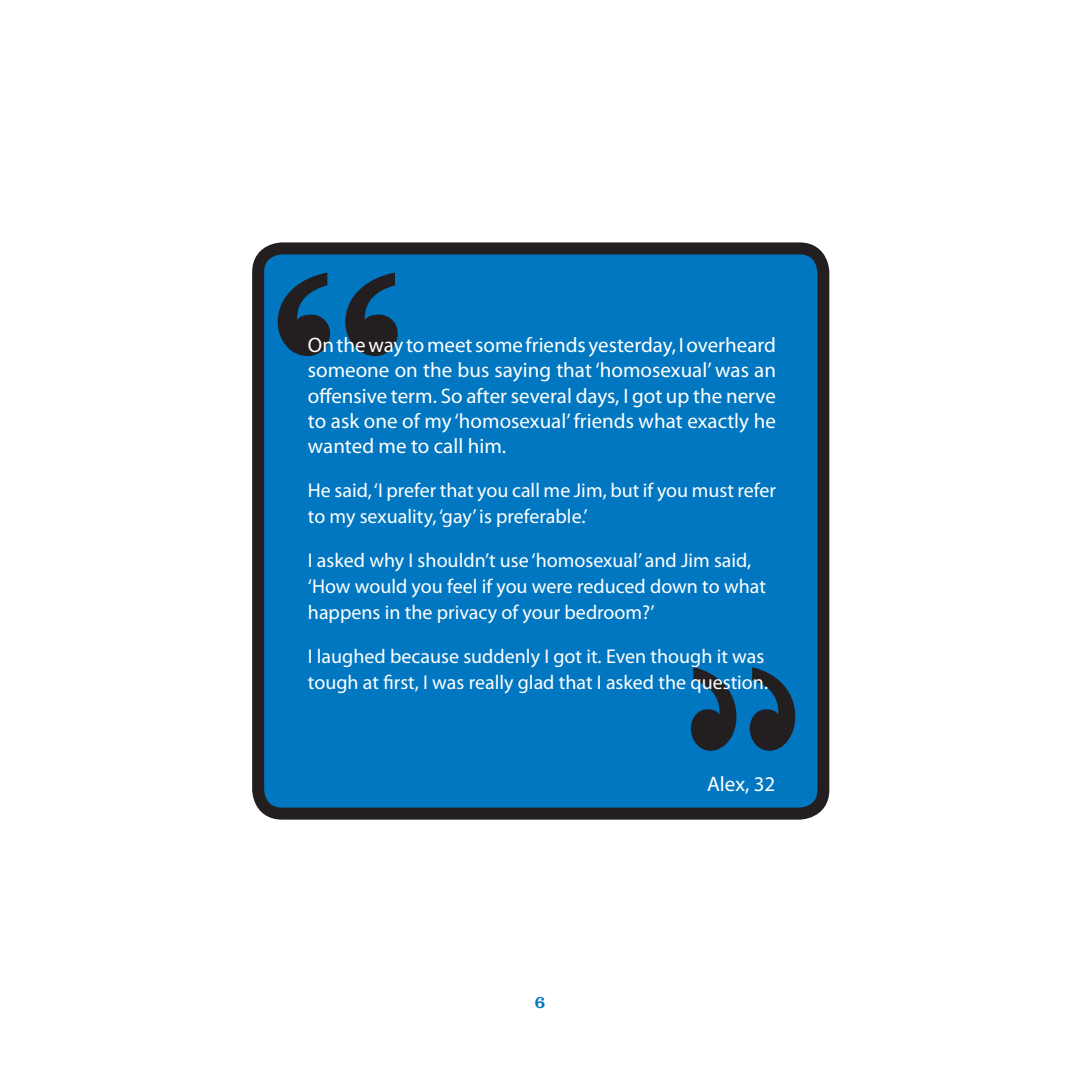
<style>
.page{position:relative;width:1080px;height:1080px;background:#fff}
.page>*{position:absolute;margin:0;border:0;box-sizing:border-box;transform-origin:0 0}
.Pull_Quote_1{font:21px/25.2px "Myriad Pro";color:#fff;text-align:justify}
.Pull_Quote_1-2{font:20px/26px "Myriad Pro";color:#fff}
.t1{font:18px "Clarendon LT Std";color:#0077c0}
</style>
<div class="page">
<div style="left:258px;top:248px;width:565px;height:566px;background:#0077c0;border-radius:24px"></div>
<div style="left:252px;top:242px;width:577px;height:578px;border:12px solid #231f20;border-radius:24px"></div>
<svg style="left:278px;top:273px;width:120px;height:83px"></svg>
<svg style="left:691px;top:667px;width:104px;height:84px"></svg>
<p class="Pull_Quote_1" style="left:308px;top:332px;width:470px">On the way to meet some friends yesterday, I overheard someone on the bus saying that ‘homosexual’ was an offensive term. So after several days, I got up the nerve to ask one of my ‘homosexual’ friends what exactly he wanted me to call him.</p>
<p class="Pull_Quote_1-2" style="left:308px;top:477px;width:470px">He said, ‘I prefer that you call me Jim, but if you must refer to my sexuality, ‘gay’ is preferable.’</p>
<p class="Pull_Quote_1-2" style="left:308px;top:547px;width:460px">I asked why I shouldn’t use ‘homosexual’ and Jim said, ‘How would you feel if you were reduced down to what happens in the privacy of your bedroom?’</p>
<p class="Pull_Quote_1-2" style="left:308px;top:643px;width:462px">I laughed because suddenly I got it. Even though it was tough at first, I was really glad that I asked the question.</p>
<p class="t1" style="left:535px;top:992px;width:12px">6</p>
<p class="Pull_Quote_1" style="left:707px;top:771px;width:70px">Alex, 32</p>
</div>
